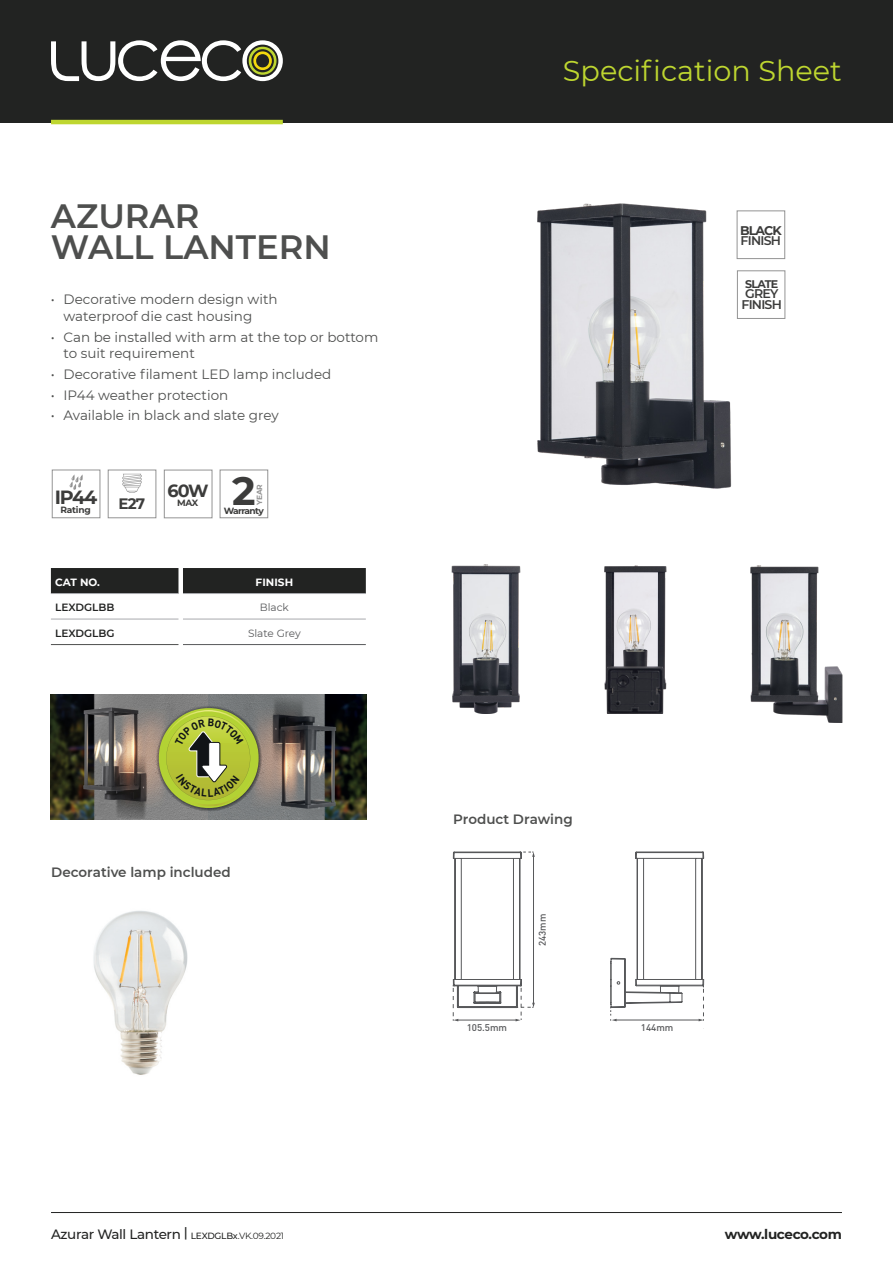
<style>
.page{position:relative;width:893px;height:1263px;background:#fff}
.page>*{position:absolute;margin:0;border:0;box-sizing:border-box;transform-origin:0 0}
.t1{font:700 39.75px "Montserrat";color:#3c3c3b}
.t2{font:600 33.75px "Montserrat";color:#4e4f4e}
.t3{font:28.65px "Montserrat";color:#bed630}
.t4{font:700 19.05px "Montserrat";color:#3c3c3b}
.t5{font:700 17.55px "Montserrat";color:#3c3c3b}
.t6{font:700 15px "Montserrat";color:#3c3c3b}
.t7{font:13.5px/16.5px "Montserrat";color:#4e4f4e}
.t8{font:500 13.5px "Montserrat";letter-spacing:-.025em;color:#222322}
.Intro_Bullets{font:600 13.5px "Montserrat";color:#4e4f4e}
.t9{font:700 13.5px "Montserrat";letter-spacing:-.03em;color:#222322}
.t10{font:600 12.6px/10.5px "Montserrat";letter-spacing:-.06em;color:#3c3c3b}
.t11{font:700 11.1px "Montserrat";letter-spacing:-.07em;color:#3c3c3b}
.t12{font:600 10.5px "Montserrat";color:#222322}
.Table_Text_Left{font:10.5px "Montserrat";color:#57585a}
.t13{font:700 10.5px "Montserrat";letter-spacing:.005em;color:#fff}
.t14{font:500 9.75px "DIN Pro";color:#57585a}
.t15{font:500 9.6px "DIN Pro";color:#57585a}
.t16{font:700 9px "Montserrat";letter-spacing:-.07em;color:#3c3c3b}
.t17{font:700 7.5px "Montserrat";color:#949494}
.s1{font-weight:700}
.s2{font-size:9px}
.s3{font-weight:400;font-size:9px}
</style>
<div class="page">
<hr style="left:51px;top:1212px;width:791px;height:1px;background:#222322">
<div style="left:52px;top:469px;width:48px;height:49px;border:1px solid #949494"></div>
<svg style="left:69px;top:474px;width:14px;height:16px"></svg>
<div style="left:108px;top:469px;width:48px;height:49px;border:1px solid #949494"></div>
<svg style="left:122px;top:474px;width:20px;height:19px"></svg>
<div style="left:164px;top:469px;width:49px;height:49px;border:1px solid #949494"></div>
<div style="left:51px;top:568px;width:315px;height:25px;background:#222322"></div>
<hr style="left:51px;top:644px;width:127px;height:1px;background:#4e4f4e">
<hr style="left:183px;top:644px;width:183px;height:1px;background:#57585a">
<hr style="left:51px;top:593px;width:127px;height:1px;background:#a8a9ad">
<hr style="left:183px;top:593px;width:183px;height:1px;background:#a8a9ad">
<hr style="left:51px;top:619px;width:127px;height:1px;background:#a8a9ad">
<hr style="left:183px;top:619px;width:183px;height:1px;background:#a8a9ad">
<div style="left:0;top:0;width:893px;height:122px;background:#222322"></div>
<svg style="left:51px;top:40px;width:232px;height:41px"></svg>
<hr style="left:51px;top:120px;width:232px;height:4px;background:#bed630">
<img style="left:604px;top:565px;width:63px;height:148px">
<img style="left:750px;top:565px;width:93px;height:158px">
<div style="left:220px;top:469px;width:48px;height:49px;border:1px solid #949494"></div>
<img style="left:93px;top:911px;width:95px;height:164px">
<img style="left:51px;top:694px;width:316px;height:125px">
<img style="left:451px;top:565px;width:70px;height:148px">
<svg style="left:610px;top:851px;width:95px;height:170px"></svg>
<svg style="left:453px;top:851px;width:82px;height:170px"></svg>
<img style="left:537px;top:203px;width:212px;height:286px">
<div style="left:737px;top:271px;width:48px;height:48px;background:#fff"></div>
<div style="left:737px;top:270px;width:48px;height:49px;border:1px solid #949494"></div>
<div style="left:737px;top:211px;width:48px;height:48px;background:#fff"></div>
<div style="left:737px;top:210px;width:48px;height:49px;border:1px solid #949494"></div>
<svg style="left:156px;top:705px;width:106px;height:106px;background:#9faa52"></svg>
<p class="t2" style="left:51px;top:192px;width:150px">AZURAR</p>
<p class="t2" style="left:51px;top:223px;width:281px">WALL LANTERN</p>
<p class="t7" style="left:64px;top:291px;width:216px;text-indent:-13px">• Decorative modern design with waterproof die cast housing</p>
<p class="t7" style="left:64px;top:328px;width:316px;text-indent:-13px">• Can be installed with arm at the top or bottom to suit requirement</p>
<p class="t7" style="left:51px;top:365px;width:282px">• Decorative filament LED lamp included</p>
<p class="t7" style="left:51px;top:386px;width:179px">• IP44 weather protection</p>
<p class="t7" style="left:51px;top:407px;width:229px">• Available in black and slate grey</p>
<p class="t4" style="left:55px;top:484px;width:44px">IP44</p>
<p class="t16" style="left:61px;top:503px;width:32px">Rating</p>
<p class="t6" style="left:118px;top:493px;width:28px">E27</p>
<p class="t5" style="left:168px;top:478px;width:43px">60W</p>
<p class="t16" style="left:177px;top:497px;width:23px">MAX</p>
<p class="t1" style="left:232px;top:462px;width:25px">2</p>
<p class="t17" style="left:254px;top:505px;width:22px;rotate:-90deg">YEAR</p>
<p class="t16" style="left:224px;top:504px;width:41px">Warranty</p>
<p class="t13" style="left:55px;top:574px;width:46px">CAT NO.</p>
<p class="t13" style="left:256px;top:574px;width:39px">FINISH</p>
<p class="t12" style="left:55px;top:600px;width:61px">LEXDGLBB</p>
<p class="Table_Text_Left" style="left:260px;top:600px;width:31px">Black</p>
<p class="t12" style="left:55px;top:626px;width:61px">LEXDGLBG</p>
<p class="Table_Text_Left" style="left:248px;top:626px;width:54px">Slate Grey</p>
<p class="Intro_Bullets" style="left:51px;top:863px;width:181px">Decorative lamp included</p>
<p class="t3" style="left:563px;top:51px;width:281px">Specification Sheet</p>
<p class="t10" style="left:740px;top:224px;width:43px"><span class="s1">BLACK<br></span>FINISH</p>
<p class="t11" style="left:745px;top:276px;width:34px">SLATE</p>
<p class="t10" style="left:741px;top:288px;width:42px">GREY<br>FINISH</p>
<p class="Intro_Bullets" style="left:453px;top:809px;width:121px">Product Drawing</p>
<p class="t14" style="left:534px;top:946px;width:34px;rotate:-90deg">243mm</p>
<p class="t15" style="left:467px;top:1020px;width:42px">105.5mm</p>
<p class="t15" style="left:641px;top:1020px;width:34px">144mm</p>
<p class="t8" style="left:51px;top:1224px;width:235px">Azurar Wall Lantern | <span class="s2">LEXDGLBx</span><span class="s3">.VK.09.2021</span></p>
<p class="t9" style="left:725px;top:1224px;width:119px">www.luceco.com</p>
</div>
